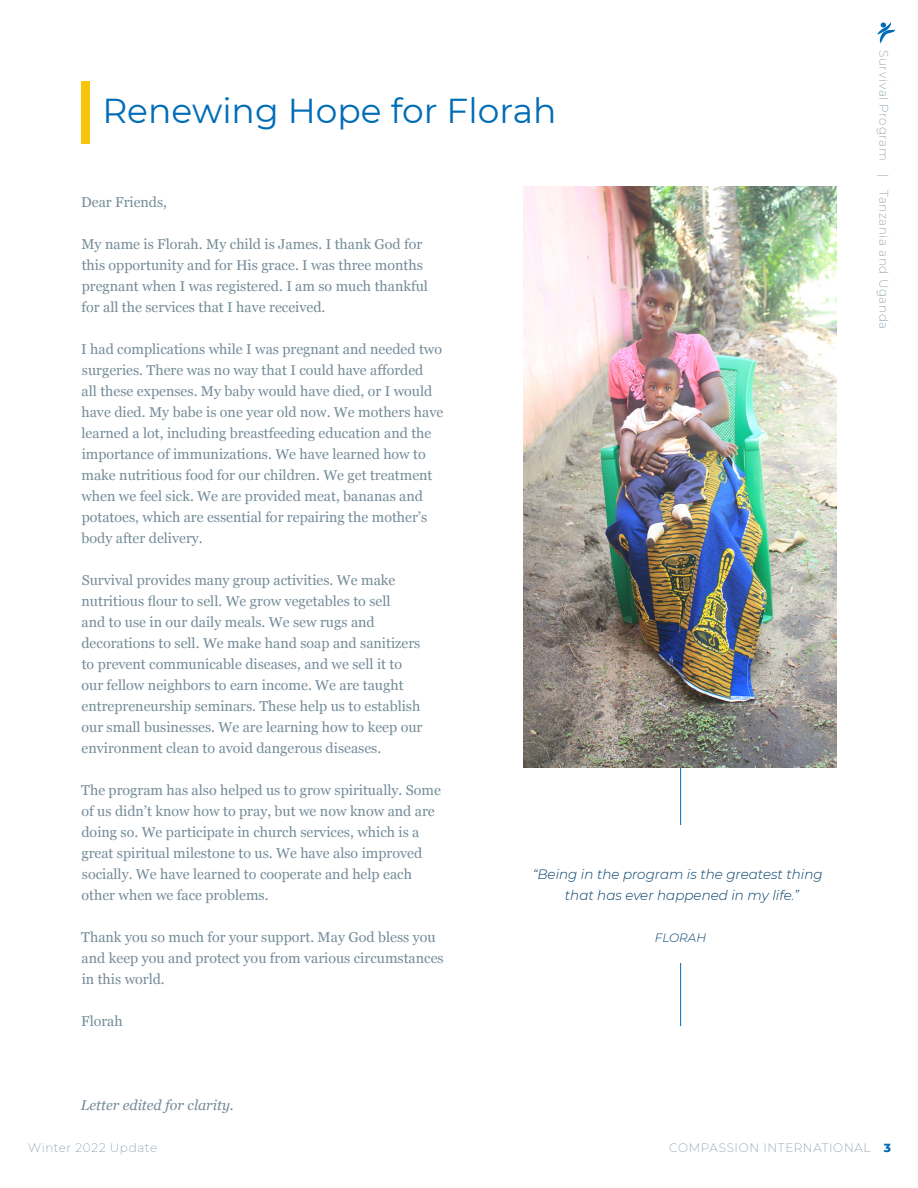
<style>
.page{position:relative;width:918px;height:1188px;background:#fff}
.page>*{position:absolute;margin:0;border:0;box-sizing:border-box;transform-origin:0 0}
.Header_H1{font:34.5px "Montserrat";color:#006cb7}
.body_regular{font:14.25px/21px "Georgia";color:#758c99}
.body_regular-2{font:italic 14.25px "Georgia";color:#758c99}
.t1{font:italic 300 13.5px/21px "Montserrat";color:#003d6a}
.t2{font:200 12px "Montserrat";letter-spacing:.045em;color:#758c99}
.Quote_attribution{font:italic 300 12px "Montserrat";color:#003d6a}
.s1{font-weight:800;color:#006cb7}
</style>
<div class="page">
<svg style="left:877px;top:22px;width:18px;height:22px"></svg>
<hr style="left:680px;top:438px;width:1px;height:588px;background:#006cb7">
<div style="left:81px;top:81px;width:9px;height:63px;background:#f9c40c"></div>
<img style="left:524px;top:186px;width:313px;height:581px">
<div style="left:524px;top:826px;width:313px;height:137px;background:#fff"></div>
<p class="Header_H1" style="left:102px;top:87px;width:456px">Renewing Hope for Florah</p>
<p class="body_regular" style="left:81px;top:191px;width:88px">Dear Friends,</p>
<p class="body_regular" style="left:81px;top:233px;width:348px">My name is Florah. My child is James. I thank God for this opportunity and for His grace. I was three months pregnant when I was registered. I am so much thankful for all the services that I have received.</p>
<p class="body_regular" style="left:81px;top:338px;width:364px">I had complications while I was pregnant and needed two surgeries. There was no way that I could have afforded<br>all these expenses. My baby would have died, or I would have died. My babe is one year old now. We mothers have learned a lot, including breastfeeding education and the importance of immunizations. We have learned how to make nutritious food for our children. We get treatment when we feel sick. We are provided meat, bananas and potatoes, which are essential for repairing the mother’s body after delivery.</p>
<p class="body_regular" style="left:81px;top:569px;width:342px">Survival provides many group activities. We make nutritious flour to sell. We grow vegetables to sell<br>and to use in our daily meals. We sew rugs and decorations to sell. We make hand soap and sanitizers to prevent communicable diseases, and we sell it to our fellow neighbors to earn income. We are taught entrepreneurship seminars. These help us to establish our small businesses. We are learning how to keep our environment clean to avoid dangerous diseases.</p>
<p class="body_regular" style="left:81px;top:779px;width:361px">The program has also helped us to grow spiritually. Some of us didn’t know how to pray, but we now know and are doing so. We participate in church services, which is a great spiritual milestone to us. We have also improved socially. We have learned to cooperate and help each other when we face problems.</p>
<p class="body_regular" style="left:81px;top:926px;width:364px">Thank you so much for your support. May God bless you and keep you and protect you from various circumstances in this world.</p>
<p class="body_regular" style="left:81px;top:1010px;width:43px">Florah</p>
<p class="body_regular-2" style="left:81px;top:1095px;width:155px">Letter edited for clarity.</p>
<p class="t1" style="left:565px;top:863px;width:259px;text-indent:-32px">“Being in the program is the greatest thing that has ever happened in my life.”</p>
<p class="Quote_attribution" style="left:655px;top:930px;width:53px">FLORAH</p>
<p class="t2" style="left:892px;top:50px;width:281px;rotate:90deg">Survival Program | Tanzania and Uganda</p>
<p class="t2" style="left:28px;top:1140px;width:131px">Winter 2022 Update</p>
<p class="t2" style="left:669px;top:1140px;width:223px">COMPASSION INTERNATIONAL <span class="s1">3</span></p>
</div>
